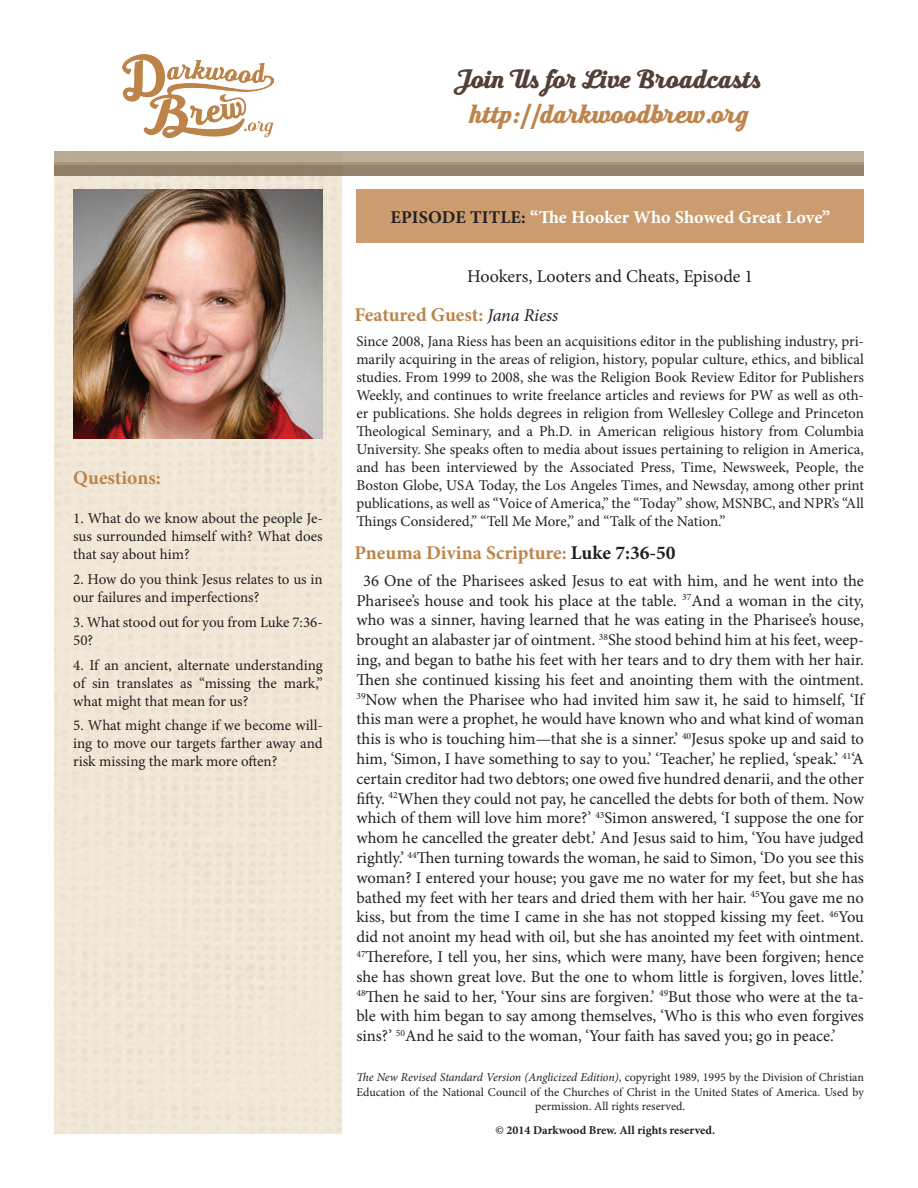
<style>
.page{position:relative;width:918px;height:1188px;background:#fff}
.page>*{position:absolute;margin:0;border:0;box-sizing:border-box;transform-origin:0 0}
.t1{font:800 24px "Moonface Script";color:#523f35}
.t2{font:800 24px "Moonface Script";color:#bd844b}
.TEXT_BASIC{font:700 19.5px "Minion Pro";color:#bd844b}
.TEXT_BASIC-2{font:18px "Minion Pro Bold Capt";color:#fff}
.TEXT_BASIC-3{font:18px "Minion Pro";letter-spacing:-.005em;color:#231f20}
.Paragraph_Style_1{font:16.5px/19.8px "Minion Pro";letter-spacing:-.005em;color:#231f20;text-align:justify}
.TEXT_BASIC_2{font:15px/18px "Minion Pro";letter-spacing:-.005em;color:#231f20;text-align:justify}
.questions_text{font:15px/18px "Minion Pro";letter-spacing:-.005em;color:#231f20;text-align:justify}
.TEXT_BASIC-4{font:12px/14.4px "Minion Pro";color:#231f20;text-align:center}
.TEXT_BASIC-5{font:700 12px "Minion Pro";color:#231f20}
.s1{font-family:"Minion Pro";font-weight:700;color:#231f20}
.s2{font-weight:400;font-style:italic;font-size:18px;color:#231f20}
.s3{color:#231f20}
.s4{font-style:italic}
</style>
<div class="page">
<div style="left:54px;top:152px;width:288px;height:982px;background:#f0e7d6"></div>
<div style="left:54px;top:163px;width:810px;height:13px;background:#95836f"></div>
<svg style="left:54px;top:152px;width:810px;height:13px;background:#b6a792"></svg>
<img style="left:122px;top:54px;width:152px;height:83px">
<div style="left:356px;top:189px;width:508px;height:54px;background:#ca9c6f"></div>
<img style="left:73px;top:189px;width:250px;height:250px">
<p class="TEXT_BASIC" style="left:73px;top:464px;width:89px">Questions:</p>
<p class="questions_text" style="left:73px;top:510px;width:251px">1. What do we know about the people Je&shy;sus surrounded himself with? What does that say about him?</p>
<p class="questions_text" style="left:73px;top:570px;width:251px">2. How do you think Jesus relates to us in our failures and imperfections?</p>
<p class="questions_text" style="left:73px;top:613px;width:251px">3. What stood out for you from Luke 7:36-<br>50?</p>
<p class="questions_text" style="left:73px;top:656px;width:251px">4. If an ancient, alternate understanding of sin translates as “missing the mark,” what might that mean for us?</p>
<p class="questions_text" style="left:73px;top:717px;width:251px">5. What might change if we become will&shy;ing to move our targets farther away and risk missing the mark more often?</p>
<p class="t1" style="left:458px;top:66px;width:306px">Join Us for Live Broadcasts</p>
<p class="t2" style="left:471px;top:100px;width:280px">http://darkwoodbrew.org</p>
<p class="TEXT_BASIC-2" style="left:390px;top:204px;width:441px"><span class="s1">EPISODE TITLE:</span> “The Hooker Who Showed Great Love”</p>
<p class="TEXT_BASIC-3" style="left:467px;top:264px;width:288px">Hookers, Looters and Cheats, Episode 1</p>
<p class="TEXT_BASIC" style="left:354px;top:301px;width:205px">Featured Guest: <span class="s2">Jana Riess</span></p>
<p class="TEXT_BASIC_2" style="left:356px;top:333px;width:509px">Since 2008, Jana Riess has been an acquisitions editor in the publishing industry, pri&shy;marily acquiring in the areas of religion, history, popular culture, ethics, and biblical studies. From 1999 to 2008, she was the Religion Book Review Editor for Publishers Weekly, and continues to write freelance articles and reviews for PW as well as oth&shy;er publications. She holds degrees in religion from Wellesley College and Princeton Theological Seminary, and a Ph.D. in American religious history from Columbia University. She speaks often to media about issues pertaining to religion in America, and has been interviewed by the Associated Press, Time, Newsweek, People, the Boston Globe, USA Today, the Los Angeles Times, and Newsday, among other print publications, as well as “Voice of America,” the “Today” show, MSNBC, and NPR’s “All Things Considered,” “Tell Me More,” and “Talk of the Nation.”</p>
<p class="TEXT_BASIC" style="left:354px;top:539px;width:323px">Pneuma Divina Scripture: <span class="s3">Luke 7:36-50</span></p>
<p class="Paragraph_Style_1" style="left:356px;top:571px;width:509px;text-indent:7px">36 One of the Pharisees asked Jesus to eat with him, and he went into the Pharisee’s house and took his place at the table. <sup>37</sup>And a woman in the city, who was a sinner, having learned that he was eating in the Pharisee’s house, brought an alabaster jar of ointment. <sup>38</sup>She stood behind him at his feet, weep&shy;ing, and began to bathe his feet with her tears and to dry them with her hair.<br>Then she continued kissing his feet and anointing them with the ointment.<br><sup>39</sup>Now when the Pharisee who had invited him saw it, he said to himself, ‘If this man were a prophet, he would have known who and what kind of woman this is who is touching him—that she is a sinner.’ <sup>40</sup>Jesus spoke up and said to him, ‘Simon, I have something to say to you.’ ‘Teacher,’ he replied, ‘speak.’ <sup>41</sup>‘A certain creditor had two debtors; one owed five hundred denarii, and the other fifty. <sup>42</sup>When they could not pay, he cancelled the debts for both of them. Now which of them will love him more?’ <sup>43</sup>Simon answered, ‘I suppose the one for whom he cancelled the greater debt.’ And Jesus said to him, ‘You have judged rightly.’ <sup>44</sup>Then turning towards the woman, he said to Simon, ‘Do you see this woman? I entered your house; you gave me no water for my feet, but she has bathed my feet with her tears and dried them with her hair. <sup>45</sup>You gave me no kiss, but from the time I came in she has not stopped kissing my feet. <sup>46</sup>You did not anoint my head with oil, but she has anointed my feet with ointment.<br><sup>47</sup>Therefore, I tell you, her sins, which were many, have been forgiven; hence she has shown great love. But the one to whom little is forgiven, loves little.’ <sup>48</sup>Then he said to her, ‘Your sins are forgiven.’ <sup>49</sup>But those who were at the ta&shy;ble with him began to say among themselves, ‘Who is this who even forgives sins?’ <sup>50</sup>And he said to the woman, ‘Your faith has saved you; go in peace.’</p>
<p class="TEXT_BASIC-4" style="left:356px;top:1071px;width:509px"><span class="s4">The New Revised Standard Version (Anglicized Edition)</span>, copyright 1989, 1995 by the Division of Christian<br>Education of the National Council of the Churches of Christ in the United States of America. Used by permission. All rights reserved.</p>
<p class="TEXT_BASIC-5" style="left:495px;top:1122px;width:221px">© 2014 Darkwood Brew. All rights reserved.</p>
</div>
